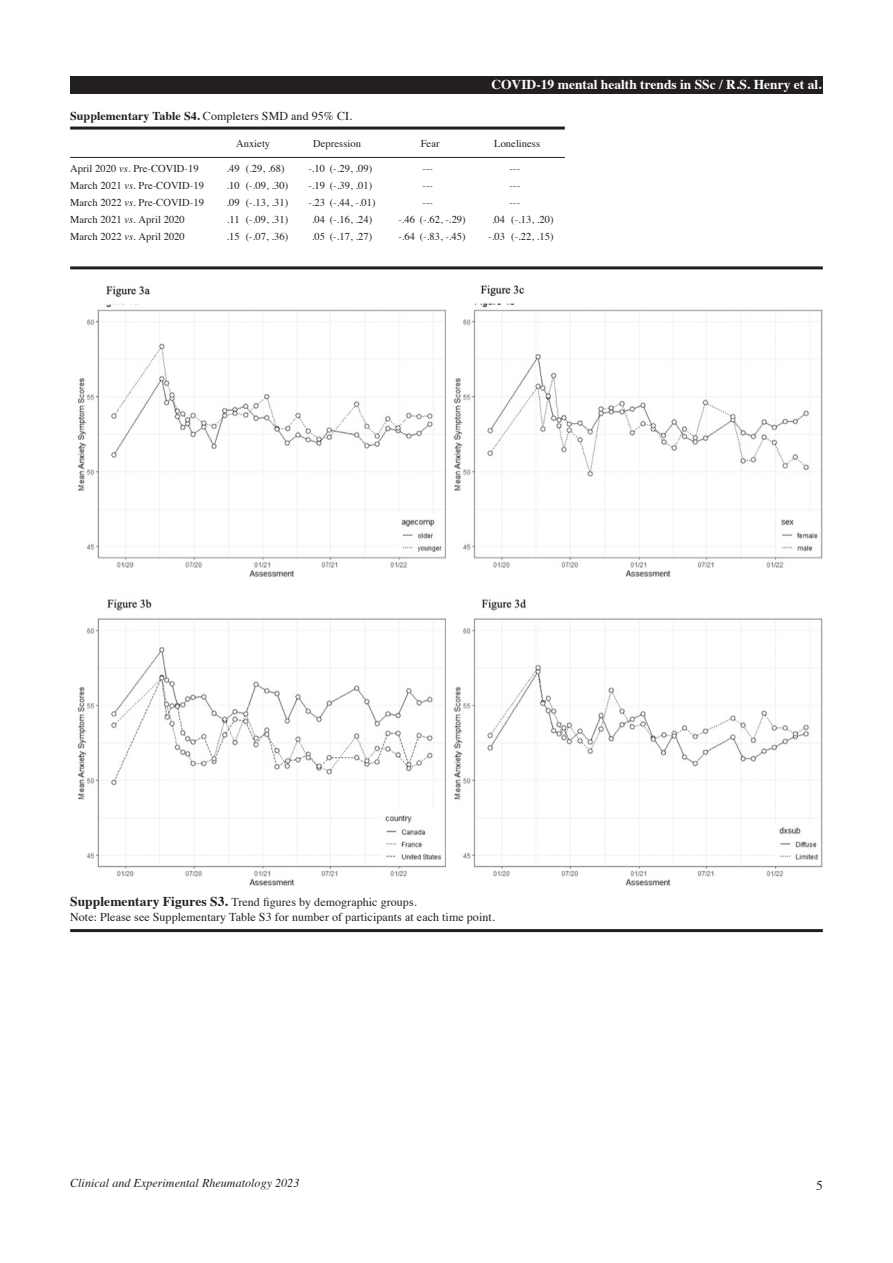
<style>
.page{position:relative;width:893px;height:1263px;background:#fff}
.page>*{position:absolute;margin:0;border:0;box-sizing:border-box;transform-origin:0 0}
.t1{font:700 13.5px "Times";color:#fff}
.t2{font:13.5px "Times";color:#231f20}
.No_Spacing_No_Spacin{font:12px "Times";letter-spacing:.005em;color:#231f20}
.t3{font:italic 12px "Times";letter-spacing:.005em;color:#231f20}
.No_Spacing_No_Spacin-2{font:10.5px "Times";letter-spacing:.005em;color:#231f20}
.s1{font-weight:700}
.s2{font-style:italic}
.s3{font-weight:700;font-size:13.5px}
</style>
<div class="page">
<div style="left:70px;top:77px;width:753px;height:17px;background:#231f20"></div>
<hr style="left:70px;top:127px;width:495px;height:3px;background:#231f20">
<hr style="left:70px;top:157px;width:495px;height:1px;background:#231f20">
<img style="left:77px;top:285px;width:746px;height:601px">
<hr style="left:70px;top:266px;width:753px;height:3px;background:#231f20">
<hr style="left:70px;top:929px;width:753px;height:3px;background:#231f20">
<p class="t1" style="left:491px;top:71px;width:332px">COVID-19 mental health trends in SSc / R.S. Henry et al.</p>
<p class="No_Spacing_No_Spacin" style="left:70px;top:104px;width:283px"><span class="s1">Supplementary Table S4.</span> Completers SMD and 95% CI.</p>
<p class="No_Spacing_No_Spacin-2" style="left:236px;top:133px;width:36px">Anxiety</p>
<p class="No_Spacing_No_Spacin-2" style="left:313px;top:133px;width:49px">Depression</p>
<p class="No_Spacing_No_Spacin-2" style="left:421px;top:133px;width:20px">Fear</p>
<p class="No_Spacing_No_Spacin-2" style="left:494px;top:133px;width:47px">Loneliness</p>
<p class="No_Spacing_No_Spacin-2" style="left:70px;top:159px;width:130px">April 2020 <span class="s2">vs.</span> Pre-COVID-19</p>
<p class="No_Spacing_No_Spacin-2" style="left:226px;top:159px;width:60px">.49 (.29, .68)</p>
<p class="No_Spacing_No_Spacin-2" style="left:308px;top:159px;width:65px">-.10 (-.29, .09)</p>
<p class="No_Spacing_No_Spacin-2" style="left:423px;top:159px;width:12px">---</p>
<p class="No_Spacing_No_Spacin-2" style="left:510px;top:159px;width:12px">---</p>
<p class="No_Spacing_No_Spacin-2" style="left:70px;top:176px;width:135px">March 2021 <span class="s2">vs.</span> Pre-COVID-19</p>
<p class="No_Spacing_No_Spacin-2" style="left:226px;top:176px;width:63px">.10 (-.09, .30)</p>
<p class="No_Spacing_No_Spacin-2" style="left:308px;top:176px;width:65px">-.19 (-.39, .01)</p>
<p class="No_Spacing_No_Spacin-2" style="left:423px;top:176px;width:12px">---</p>
<p class="No_Spacing_No_Spacin-2" style="left:510px;top:176px;width:12px">---</p>
<p class="No_Spacing_No_Spacin-2" style="left:70px;top:193px;width:135px">March 2022 <span class="s2">vs.</span> Pre-COVID-19</p>
<p class="No_Spacing_No_Spacin-2" style="left:226px;top:193px;width:63px">.09 (-.13, .31)</p>
<p class="No_Spacing_No_Spacin-2" style="left:308px;top:193px;width:69px">-.23 (-.44, -.01)</p>
<p class="No_Spacing_No_Spacin-2" style="left:423px;top:193px;width:12px">---</p>
<p class="No_Spacing_No_Spacin-2" style="left:510px;top:193px;width:12px">---</p>
<p class="No_Spacing_No_Spacin-2" style="left:70px;top:210px;width:116px">March 2021 <span class="s2">vs.</span> April 2020</p>
<p class="No_Spacing_No_Spacin-2" style="left:227px;top:210px;width:63px">.11 (-.09, .31)</p>
<p class="No_Spacing_No_Spacin-2" style="left:312px;top:210px;width:62px">.04 (-.16, .24)</p>
<p class="No_Spacing_No_Spacin-2" style="left:398px;top:210px;width:69px">-.46 (-.62, -.29)</p>
<p class="No_Spacing_No_Spacin-2" style="left:492px;top:210px;width:63px">.04 (-.13, .20)</p>
<p class="No_Spacing_No_Spacin-2" style="left:70px;top:227px;width:116px">March 2022 <span class="s2">vs.</span> April 2020</p>
<p class="No_Spacing_No_Spacin-2" style="left:226px;top:227px;width:63px">.15 (-.07, .36)</p>
<p class="No_Spacing_No_Spacin-2" style="left:312px;top:227px;width:62px">.05 (-.17, .27)</p>
<p class="No_Spacing_No_Spacin-2" style="left:398px;top:227px;width:69px">-.64 (-.83, -.45)</p>
<p class="No_Spacing_No_Spacin-2" style="left:488px;top:227px;width:67px">-.03 (-.22, .15)</p>
<p class="No_Spacing_No_Spacin" style="left:70px;top:891px;width:348px"><span class="s3">Supplementary Figures S3.</span> Trend figures by demographic groups.</p>
<p class="No_Spacing_No_Spacin" style="left:70px;top:905px;width:426px">Note: Please see Supplementary Table S3 for number of participants at each time point.</p>
<p class="t3" style="left:70px;top:1172px;width:231px">Clinical and Experimental Rheumatology 2023</p>
<p class="t2" style="left:816px;top:1173px;width:8px">5</p>
</div>
